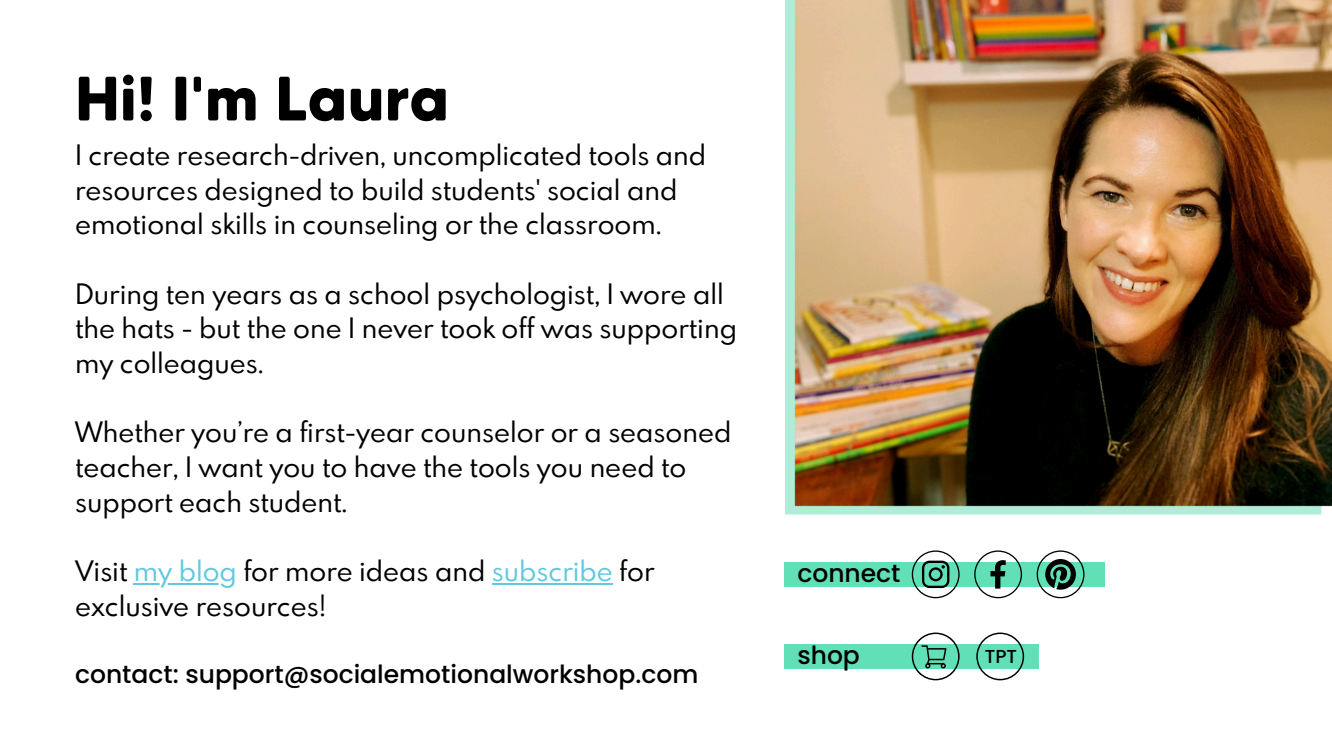
<style>
.page{position:relative;width:1332px;height:750px;background:#fff}
.page>*{position:absolute;margin:0;border:0;box-sizing:border-box;transform-origin:0 0}
.t1{font:700 62.5px "MADE Tommy Soft";color:#000}
.t2{font:25px/34.8px "Spartan MB";color:#000}
.t3{font:500 25px "Poppins";color:#000}
.t4{font:500 18.75px "Poppins";color:#000}
.s1{color:#61c9df}
</style>
<div class="page">
<img style="left:785px;top:0;width:546px;height:515px">
<div style="left:784px;top:562px;width:320px;height:24px;background:#61dfb6"></div>
<svg style="left:974px;top:550px;width:47px;height:48px"></svg>
<svg style="left:911px;top:550px;width:48px;height:48px"></svg>
<svg style="left:1036px;top:550px;width:48px;height:48px"></svg>
<div style="left:784px;top:644px;width:254px;height:24px;background:#61dfb6"></div>
<svg style="left:911px;top:633px;width:48px;height:47px"></svg>
<hr style="left:134px;top:583px;width:103px;height:2px;background:#61c9df">
<hr style="left:492px;top:583px;width:120px;height:2px;background:#61c9df">
<svg style="left:976px;top:633px;width:48px;height:47px"></svg>
<p class="t1" style="left:75px;top:60px;width:375px">Hi! I'm Laura</p>
<h1 class="t2" style="left:75px;top:137px;width:632px">I create research-driven, uncomplicated tools and resources designed to build students' social and emotional skills in counseling or the classroom.</h1>
<h3 class="t2" style="left:75px;top:275px;width:663px">During ten years as a school psychologist, I wore all the hats - but the one I never took off was supporting my colleagues.</h3>
<h3 class="t2" style="left:75px;top:414px;width:658px">Whether you’re a first-year counselor or a seasoned teacher, I want you to have the tools you need to support each student.</h3>
<h3 class="t2" style="left:75px;top:553px;width:581px">Visit <span class="s1">my blog</span> for more ideas and <span class="s1">subscribe</span> for</h3>
<h3 class="t2" style="left:75px;top:588px;width:253px">exclusive resources!</h3>
<p class="t3" style="left:75px;top:656px;width:625px">contact: support@socialemotionalworkshop.com</p>
<p class="t3" style="left:797px;top:555px;width:105px">connect</p>
<h2 class="t3" style="left:797px;top:638px;width:64px">shop</h2>
<h2 class="t4" style="left:984px;top:643px;width:34px">TPT</h2>
</div>
